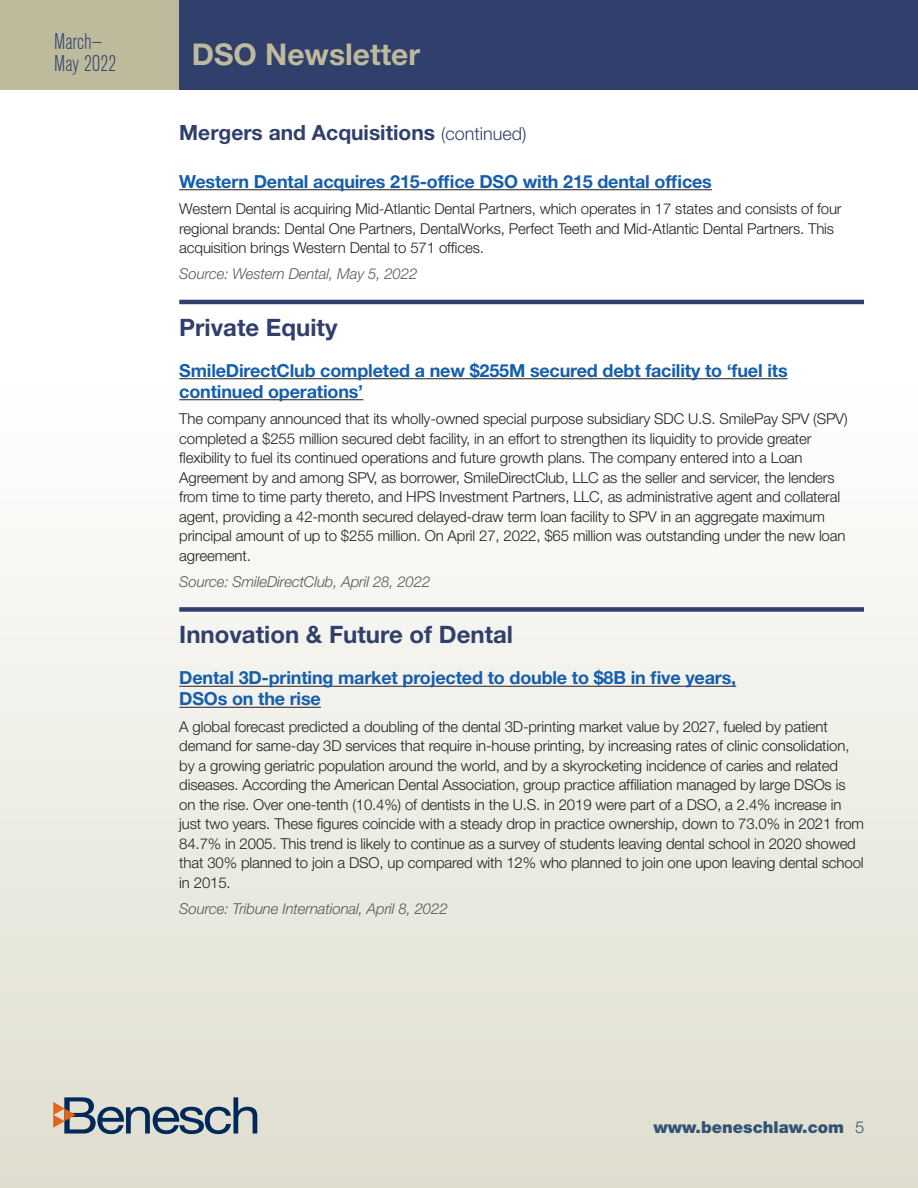
<style>
.page{position:relative;width:918px;height:1188px;background:#fff}
.page>*{position:absolute;margin:0;border:0;box-sizing:border-box;transform-origin:0 0}
.t1{font:700 30px "Helvetica Neue";color:#bebb9d}
.SectionHead_RuleAbov{font:700 24px "Helvetica Neue";color:#303f6c}
.t2{font:300 condensed 22.5px/22.5px "Akzidenz Grotesk BE";letter-spacing:.005em;color:#303f6c}
.Numbered_Heads{font:700 21px "Helvetica Neue";color:#303f6c}
.BoldSubhead_Hyperlin{font:700 18px/21px "Helvetica Neue";letter-spacing:-.01em;color:#145ead}
.t3{font:900 16.5px "Helvetica Neue";color:#345373}
.Text{font:300 15px/19.5px "Helvetica Neue";letter-spacing:-.01em;color:#231f20}
.Source_Italic{font:italic 300 15px "Helvetica Neue";letter-spacing:-.01em;color:#57585a}
.s1{font-weight:300;font-size:18px}
.s2{font-weight:300}
</style>
<div class="page">
<div style="left:0;top:381px;width:918px;height:807px;background:linear-gradient(to bottom,#fefefe,#dfddcf)"></div>
<div style="left:0;top:0;width:186px;height:90px;background:#bebb9d"></div>
<div style="left:179px;top:0;width:739px;height:90px;background:#303f6c"></div>
<svg style="left:53px;top:1097px;width:204px;height:37px;background:#97a0a5"></svg>
<hr style="left:179px;top:189px;width:533px;height:1px;background:#231f20">
<hr style="left:179px;top:300px;width:685px;height:4px;background:#303f6c">
<hr style="left:179px;top:378px;width:609px;height:1px;background:#231f20">
<hr style="left:179px;top:399px;width:184px;height:1px;background:#231f20">
<div style="left:179px;top:607px;width:685px;height:5px;background:#303f6c"></div>
<hr style="left:179px;top:686px;width:557px;height:1px;background:#231f20">
<hr style="left:179px;top:707px;width:142px;height:1px;background:#231f20">
<p class="t2" style="left:54px;top:30px;width:64px">March—<br>May 2022</p>
<p class="t1" style="left:192px;top:35px;width:230px">DSO Newsletter</p>
<p class="Numbered_Heads" style="left:179px;top:120px;width:349px">Mergers and Acquisitions <span class="s1">(continued)</span></p>
<p class="BoldSubhead_Hyperlin" style="left:179px;top:171px;width:534px">Western Dental acquires 215-office DSO with 215 dental offices</p>
<p class="Text" style="left:179px;top:199px;width:664px">Western Dental is acquiring Mid-Atlantic Dental Partners, which operates in 17 states and consists of four regional brands: Dental One Partners, DentalWorks, Perfect Teeth and Mid-Atlantic Dental Partners. This acquisition brings Western Dental to 571 offices.</p>
<p class="Source_Italic" style="left:179px;top:265px;width:240px">Source: Western Dental, May 5, 2022</p>
<p class="SectionHead_RuleAbov" style="left:179px;top:312px;width:160px">Private Equity</p>
<p class="BoldSubhead_Hyperlin" style="left:179px;top:360px;width:610px">SmileDirectClub completed a new $255M secured debt facility to ‘fuel its continued operations’</p>
<p class="Text" style="left:179px;top:409px;width:670px">The company announced that its wholly-owned special purpose subsidiary SDC U.S. SmilePay SPV (SPV) completed a $255 million secured debt facility, in an effort to strengthen its liquidity to provide greater flexibility to fuel its continued operations and future growth plans. The company entered into a Loan Agreement by and among SPV, as borrower, SmileDirectClub, LLC as the seller and servicer, the lenders from time to time party thereto, and HPS Investment Partners, LLC, as administrative agent and collateral agent, providing a 42-month secured delayed-draw term loan facility to SPV in an aggregate maximum principal amount of up to $255 million. On April 27, 2022, $65 million was outstanding under the new loan agreement.</p>
<p class="Source_Italic" style="left:179px;top:573px;width:253px">Source: SmileDirectClub, April 28, 2022</p>
<p class="SectionHead_RuleAbov" style="left:179px;top:620px;width:335px">Innovation &amp; Future of Dental</p>
<p class="BoldSubhead_Hyperlin" style="left:179px;top:667px;width:558px">Dental 3D-printing market projected to double to $8B in five years,<br>DSOs on the rise</p>
<p class="Text" style="left:179px;top:716px;width:686px">A global forecast predicted a doubling of the dental 3D-printing market value by 2027, fueled by patient demand for same-day 3D services that require in-house printing, by increasing rates of clinic consolidation, by a growing geriatric population around the world, and by a skyrocketing incidence of caries and related diseases. According the American Dental Association, group practice affiliation managed by large DSOs is on the rise. Over one-tenth (10.4%) of dentists in the U.S. in 2019 were part of a DSO, a 2.4% increase in just two years. These figures coincide with a steady drop in practice ownership, down to 73.0% in 2021 from 84.7% in 2005. This trend is likely to continue as a survey of students leaving dental school in 2020 showed that 30% planned to join a DSO, up compared with 12% who planned to join one upon leaving dental school in 2015.</p>
<p class="Source_Italic" style="left:179px;top:900px;width:270px">Source: Tribune International, April 8, 2022</p>
<p class="t3" style="left:653px;top:1117px;width:212px">www.beneschlaw.com <span class="s2">5</span></p>
</div>
